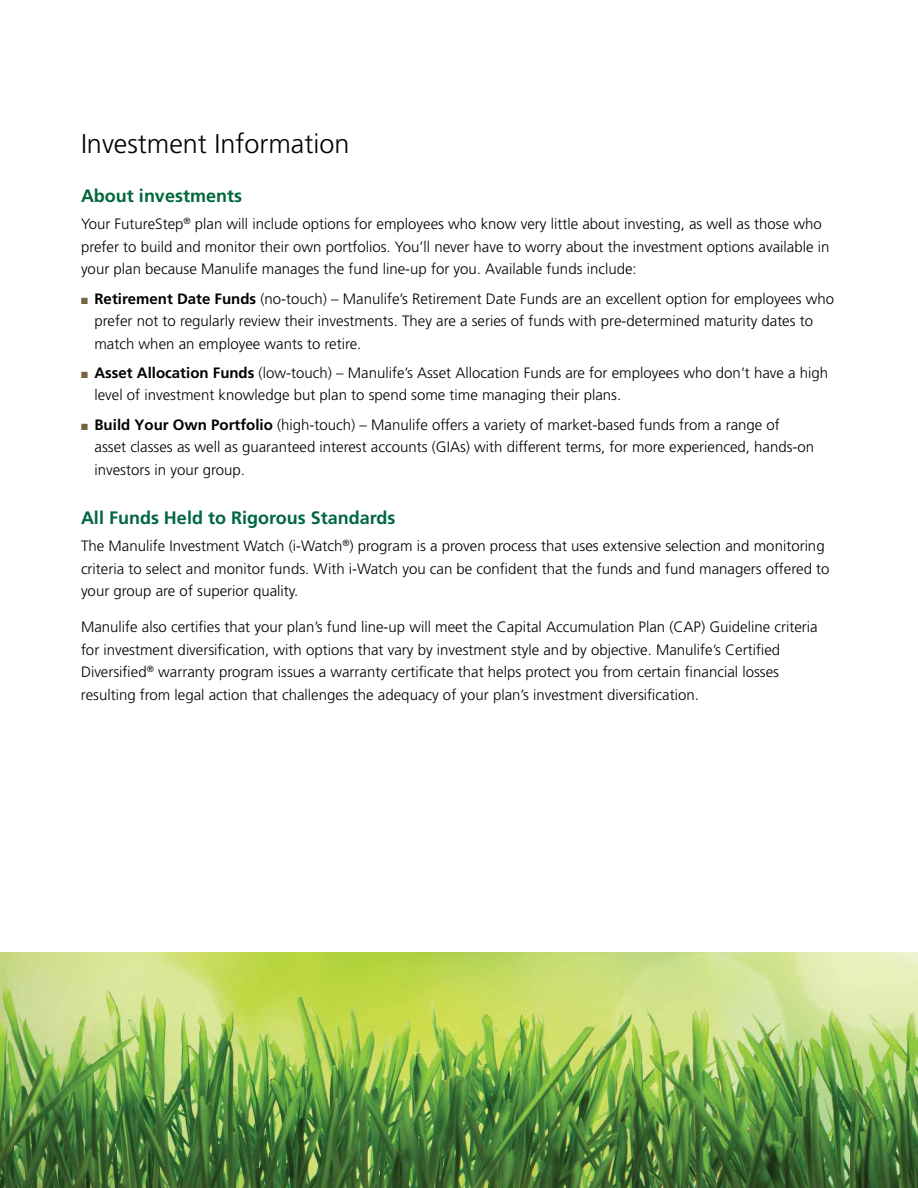
<style>
.page{position:relative;width:918px;height:1188px;background:#fff}
.page>*{position:absolute;margin:0;border:0;box-sizing:border-box;transform-origin:0 0}
.t1{font:300 27px "Frutiger";color:#000}
.t2{font:700 18px "Frutiger";color:#00673e}
.t3{font:300 15px/22.5px "Frutiger";color:#000}
.s1{color:#776441}
.s2{font-weight:700}
</style>
<div class="page">
<img style="left:0;top:953px;width:918px;height:235px">
<h1 class="t1" style="left:81px;top:128px;width:270px">Investment Information</h1>
<p class="t2" style="left:81px;top:186px;width:163px">About investments</p>
<p class="t3" style="left:81px;top:213px;width:750px">Your FutureStep<sup>®</sup> plan will include options for employees who know very little about investing, as well as those who prefer to build and monitor their own portfolios. You’ll never have to worry about the investment options available in your plan because Manulife manages the fund line-up for you. Available funds include:</p>
<p class="t3" style="left:94px;top:287px;width:741px;text-indent:-13px"><span class="s1">■</span> <span class="s2">Retirement Date Funds</span> (no-touch) – Manulife’s Retirement Date Funds are an excellent option for employees who prefer not to regularly review their investments. They are a series of funds with pre-determined maturity dates to match when an employee wants to retire.</p>
<p class="t3" style="left:94px;top:361px;width:735px;text-indent:-13px"><span class="s1">■</span> <span class="s2">Asset Allocation Funds</span> (low-touch) – Manulife’s Asset Allocation Funds are for employees who don’t have a high level of investment knowledge but plan to spend some time managing their plans.</p>
<p class="t3" style="left:94px;top:413px;width:721px;text-indent:-13px"><span class="s1">■</span> <span class="s2">Build Your Own Portfolio</span> (high-touch) – Manulife offers a variety of market-based funds from a range of asset classes as well as guaranteed interest accounts (GIAs) with different terms, for more experienced, hands-on investors in your group.</p>
<p class="t2" style="left:81px;top:507px;width:316px">All Funds Held to Rigorous Standards</p>
<p class="t3" style="left:81px;top:535px;width:750px">The Manulife Investment Watch (i-Watch<sup>®</sup>) program is a proven process that uses extensive selection and monitoring criteria to select and monitor funds. With i-Watch you can be confident that the funds and fund managers offered to your group are of superior quality.</p>
<p class="t3" style="left:81px;top:616px;width:738px">Manulife also certifies that your plan’s fund line-up will meet the Capital Accumulation Plan (CAP) Guideline criteria for investment diversification, with options that vary by investment style and by objective. Manulife’s Certified Diversified<sup>®</sup> warranty program issues a warranty certificate that helps protect you from certain financial losses resulting from legal action that challenges the adequacy of your plan’s investment diversification.</p>
</div>
